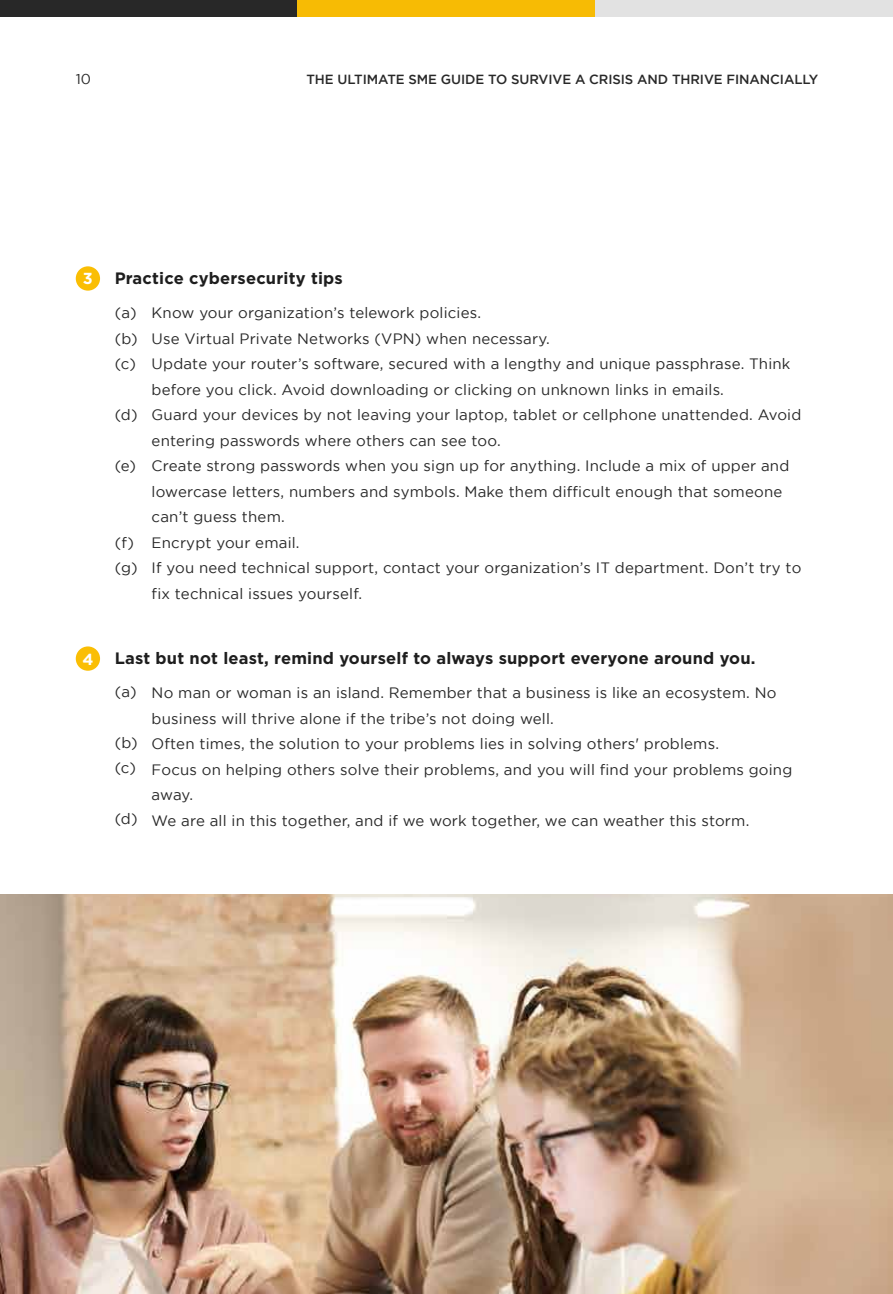
<style>
.page{position:relative;width:893px;height:1294px;background:#fff}
.page>*{position:absolute;margin:0;border:0;box-sizing:border-box;transform-origin:0 0}
.t1{font:700 16.5px "Gotham";letter-spacing:.01em;color:#1e1e1e}
.t2{font:700 16.05px "Gotham";color:#fff}
.t3{font:15px/25.5px "Gotham";letter-spacing:.01em;color:#282828}
.t4{font:14.25px "Gotham";color:#282828}
.t5{font:500 13.2px "Gotham";letter-spacing:-.005em;color:#282828}
.s1{font-weight:400;font-size:15px;color:#282828}
</style>
<div class="page">
<div style="left:76px;top:266px;width:24px;height:25px;background:#fabe04;border-radius:50%"></div>
<div style="left:76px;top:646px;width:24px;height:25px;background:#fabe04;border-radius:50%"></div>
<div style="left:0;top:0;width:298px;height:16px;background:#282828"></div>
<div style="left:298px;top:0;width:297px;height:16px;background:#f7bb04"></div>
<div style="left:595px;top:0;width:298px;height:16px;background:#e2e2e2"></div>
<img style="left:0;top:894px;width:893px;height:400px">
<p class="t4" style="left:76px;top:71px;width:17px">10</p>
<p class="t5" style="left:306px;top:72px;width:513px">THE ULTIMATE SME GUIDE TO SURVIVE A CRISIS AND THRIVE FINANCIALLY</p>
<p class="t1" style="left:77px;top:268px;width:268px"><span class="s1">(3)</span> Practice cybersecurity tips</p>
<p class="t3" style="left:152px;top:300px;width:651px">Know your organization’s telework policies.<br>Use Virtual Private Networks (VPN) when necessary.<br>Update your router’s software, secured with a lengthy and unique passphrase. Think before you click. Avoid downloading or clicking on unknown links in emails.<br>Guard your devices by not leaving your laptop, tablet or cellphone unattended. Avoid entering passwords where others can see too.<br>Create strong passwords when you sign up for anything. Include a mix of upper and lowercase letters, numbers and symbols. Make them difficult enough that someone can’t guess them.<br>Encrypt your email.<br>If you need technical support, contact your organization’s IT department. Don’t try to fix technical issues yourself.</p>
<p class="t2" style="left:83px;top:269px;width:11px">3</p>
<p class="t3" style="left:115px;top:300px;width:24px;text-align:justify">(a) (b) (c)</p>
<p class="t3" style="left:115px;top:402px;width:24px">(d)</p>
<p class="t3" style="left:115px;top:453px;width:23px">(e)</p>
<p class="t3" style="left:115px;top:529px;width:25px">(f) (g)</p>
<p class="t2" style="left:82px;top:649px;width:13px">4</p>
<p class="t1" style="left:115px;top:648px;width:642px">Last but not least, remind yourself to always support everyone around you.</p>
<p class="t3" style="left:152px;top:680px;width:642px">No man or woman is an island. Remember that a business is like an ecosystem. No business will thrive alone if the tribe’s not doing well.<br>Often times, the solution to your problems lies in solving others' problems.<br>Focus on helping others solve their problems, and you will find your problems going away.<br>We are all in this together, and if we work together, we can weather this storm.</p>
<p class="t3" style="left:115px;top:678px;width:24px">(a)</p>
<p class="t3" style="left:115px;top:729px;width:24px">(b) (c)</p>
<p class="t3" style="left:115px;top:806px;width:24px">(d)</p>
</div>
